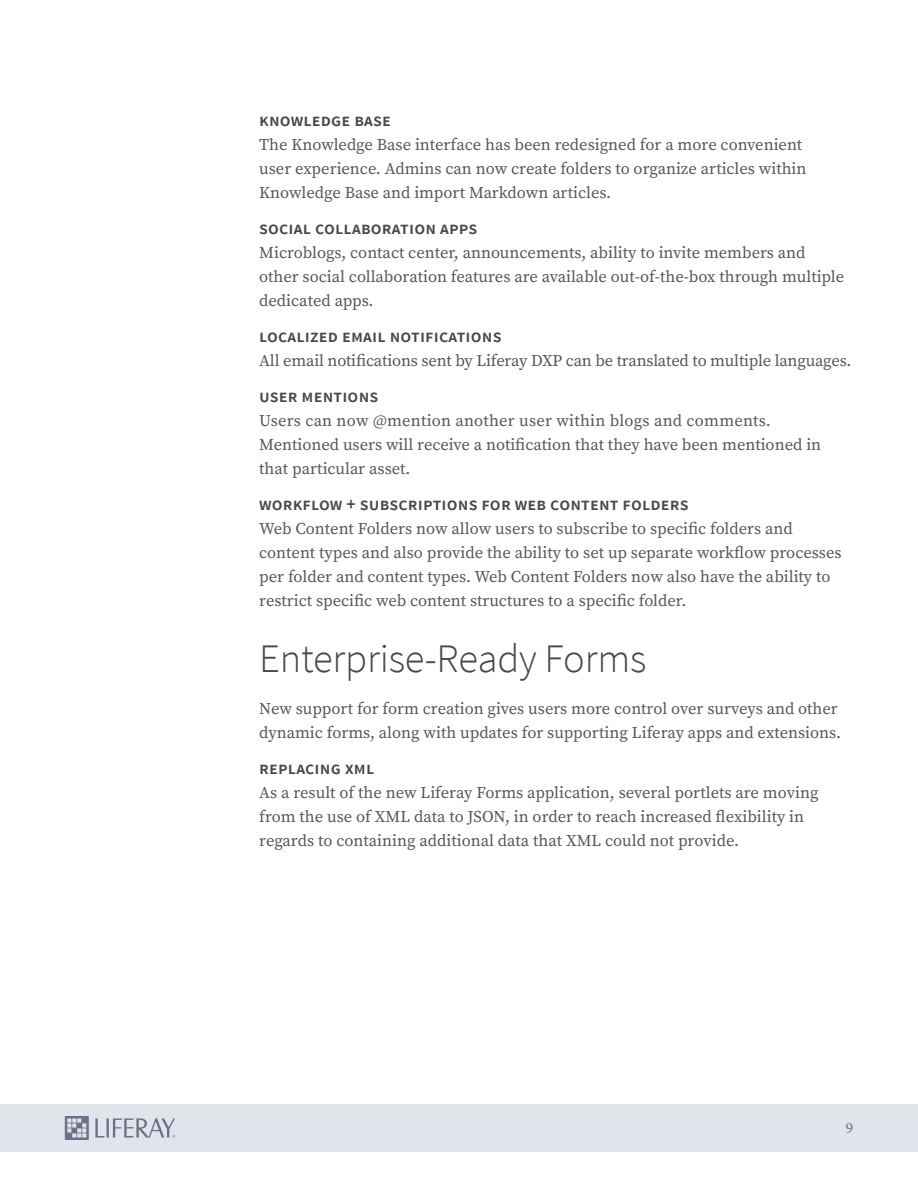
<style>
.page{position:relative;width:918px;height:1188px;background:#fff}
.page>*{position:absolute;margin:0;border:0;box-sizing:border-box;transform-origin:0 0}
.t1{font:300 40.5px "Source Sans Pro";letter-spacing:-.005em;color:#46494b}
.t2{font:600 18px "Source Sans Pro";letter-spacing:.01em;color:#46494b}
.t3{font:16.5px/24px "Source Serif Pro";color:#55585a}
.t4{font:15px "Source Serif Pro";color:#6a718b}
</style>
<div class="page">
<div style="left:0;top:1104px;width:918px;height:48px;background:#e1e4ea"></div>
<svg style="left:95px;top:1118px;width:80px;height:20px"></svg>
<svg style="left:65px;top:1116px;width:24px;height:24px"></svg>
<p class="t2" style="left:259px;top:109px;width:133px">Knowledge Base</p>
<p class="t3" style="left:259px;top:133px;width:549px">The Knowledge Base interface has been redesigned for a more convenient user experience. Admins can now create folders to organize articles within<br>Knowledge Base and import Markdown articles.</p>
<p class="t2" style="left:259px;top:217px;width:220px">Social Collaboration apps</p>
<p class="t3" style="left:259px;top:241px;width:587px">Microblogs, contact center, announcements, ability to invite members and other social collaboration features are available out-of-the-box through multiple dedicated apps.</p>
<p class="t2" style="left:259px;top:325px;width:244px">Localized Email Notifications</p>
<p class="t3" style="left:259px;top:349px;width:594px">All email notifications sent by Liferay DXP can be translated to multiple languages.</p>
<p class="t2" style="left:259px;top:385px;width:121px">User Mentions</p>
<p class="t3" style="left:259px;top:409px;width:564px">Users can now @mention another user within blogs and comments.<br>Mentioned users will receive a notification that they have been mentioned in that particular asset.</p>
<p class="t2" style="left:259px;top:493px;width:431px">Workflow + Subscriptions for Web Content Folders</p>
<p class="t3" style="left:259px;top:517px;width:584px">Web Content Folders now allow users to subscribe to specific folders and content types and also provide the ability to set up separate workflow processes per folder and content types. Web Content Folders now also have the ability to restrict specific web content structures to a specific folder.</p>
<h1 class="t1" style="left:259px;top:634px;width:389px">Enterprise-Ready Forms</h1>
<p class="t3" style="left:259px;top:697px;width:583px">New support for form creation gives users more control over surveys and other dynamic forms, along with updates for supporting Liferay apps and extensions.</p>
<p class="t2" style="left:259px;top:757px;width:114px">Replacing XML</p>
<p class="t3" style="left:259px;top:781px;width:561px">As a result of the new Liferay Forms application, several portlets are moving from the use of XML data to JSON, in order to reach increased flexibility in regards to containing additional data that XML could not provide.</p>
<p class="t4" style="left:846px;top:1119px;width:9px">9</p>
</div>
